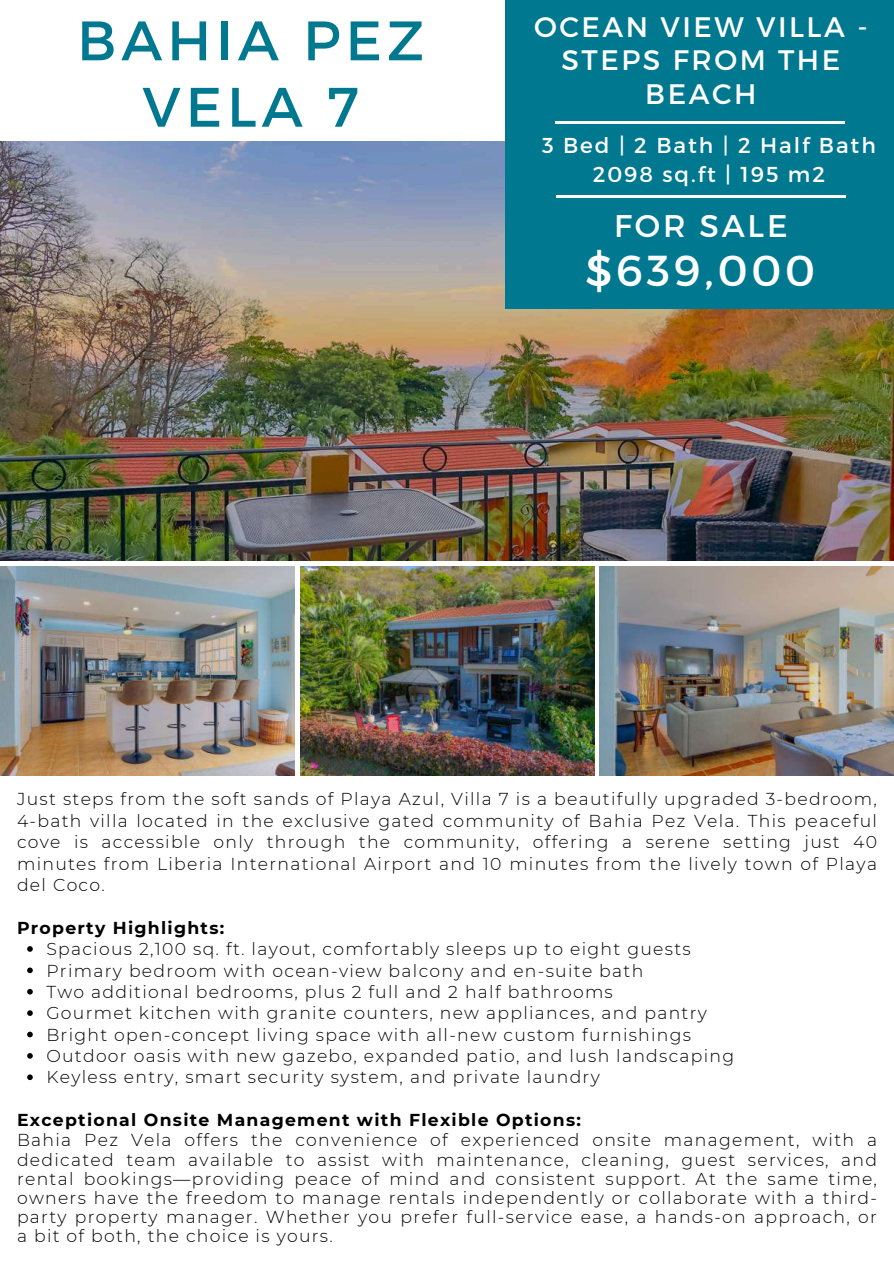
<style>
.page{position:relative;width:894px;height:1264px;background:#fff}
.page>*{position:absolute;margin:0;border:0;box-sizing:border-box;transform-origin:0 0}
.t1{font:55.5px/66.3px "Montserrat";letter-spacing:.09em;color:#007890;text-align:center}
.t2{font:43.35px "Montserrat";letter-spacing:.09em;color:#fff}
.t3{font:31.35px "Montserrat";letter-spacing:.09em;color:#fff}
.t4{font:28.2px/33.8px "Montserrat";letter-spacing:.09em;color:#fff;text-align:center}
.t5{font:21.6px/29.2px "Montserrat";letter-spacing:.09em;color:#fff;text-align:center}
.t6{font:300 17.25px/21.3px "Montserrat";letter-spacing:.075em;color:#000;text-align:justify}
.t7{font:700 17.25px "Montserrat";letter-spacing:.075em;color:#000}
</style>
<div class="page">
<img style="left:1px;top:141px;width:892px;height:420px">
<img style="left:1px;top:566px;width:293px;height:209px">
<img style="left:300px;top:566px;width:294px;height:209px">
<img style="left:599px;top:566px;width:294px;height:209px">
<div style="left:505px;top:0;width:388px;height:308px;background:#007890"></div>
<hr style="left:555px;top:121px;width:289px;height:3px;background:#fff">
<hr style="left:556px;top:196px;width:289px;height:2px;background:#fff">
<svg style="left:27px;top:946px;width:6px;height:5px"></svg>
<svg style="left:27px;top:967px;width:6px;height:6px"></svg>
<svg style="left:27px;top:988px;width:6px;height:6px"></svg>
<svg style="left:27px;top:1010px;width:6px;height:5px"></svg>
<svg style="left:27px;top:1031px;width:6px;height:6px"></svg>
<svg style="left:27px;top:1053px;width:6px;height:5px"></svg>
<svg style="left:27px;top:1074px;width:6px;height:6px"></svg>
<h1 class="t1" style="left:77px;top:5px;width:348px">BAHIA PEZ<br>VELA 7</h1>
<h3 class="t4" style="left:534px;top:8px;width:335px">OCEAN VIEW VILLA -<br>STEPS FROM THE<br>BEACH</h3>
<p class="t5" style="left:542px;top:129px;width:335px">3 Bed | 2 Bath | 2 Half Bath<br>2098 sq.ft | 195 m2</p>
<h3 class="t3" style="left:614px;top:205px;width:175px">FOR SALE</h3>
<h2 class="t2" style="left:585px;top:243px;width:231px">$639,000</h2>
<p class="t6" style="left:17px;top:788px;width:861px">Just steps from the soft sands of Playa Azul, Villa 7 is a beautifully upgraded 3-bedroom, 4-bath villa located in the exclusive gated community of Bahia Pez Vela. This peaceful cove is accessible only through the community, offering a serene setting just 40 minutes from Liberia International Airport and 10 minutes from the lively town of Playa del Coco.</p>
<p class="t7" style="left:17px;top:917px;width:209px">Property Highlights:</p>
<p class="t6" style="left:46px;top:938px;width:689px;text-align:left">Spacious 2,100 sq. ft. layout, comfortably sleeps up to eight guests Primary bedroom with ocean-view balcony and en-suite bath<br>Two additional bedrooms, plus 2 full and 2 half bathrooms<br>Gourmet kitchen with granite counters, new appliances, and pantry Bright open-concept living space with all-new custom furnishings Outdoor oasis with new gazebo, expanded patio, and lush landscaping Keyless entry, smart security system, and private laundry</p>
<p class="t7" style="left:17px;top:1109px;width:565px">Exceptional Onsite Management with Flexible Options:</p>
<p class="t6" style="left:17px;top:1130px;width:861px;line-height:19.2px">Bahia Pez Vela offers the convenience of experienced onsite management, with a dedicated team available to assist with maintenance, cleaning, guest services, and rental bookings—providing peace of mind and consistent support. At the same time, owners have the freedom to manage rentals independently or collaborate with a third&shy;party property manager. Whether you prefer full-service ease, a hands-on approach, or a bit of both, the choice is yours.</p>
</div>
